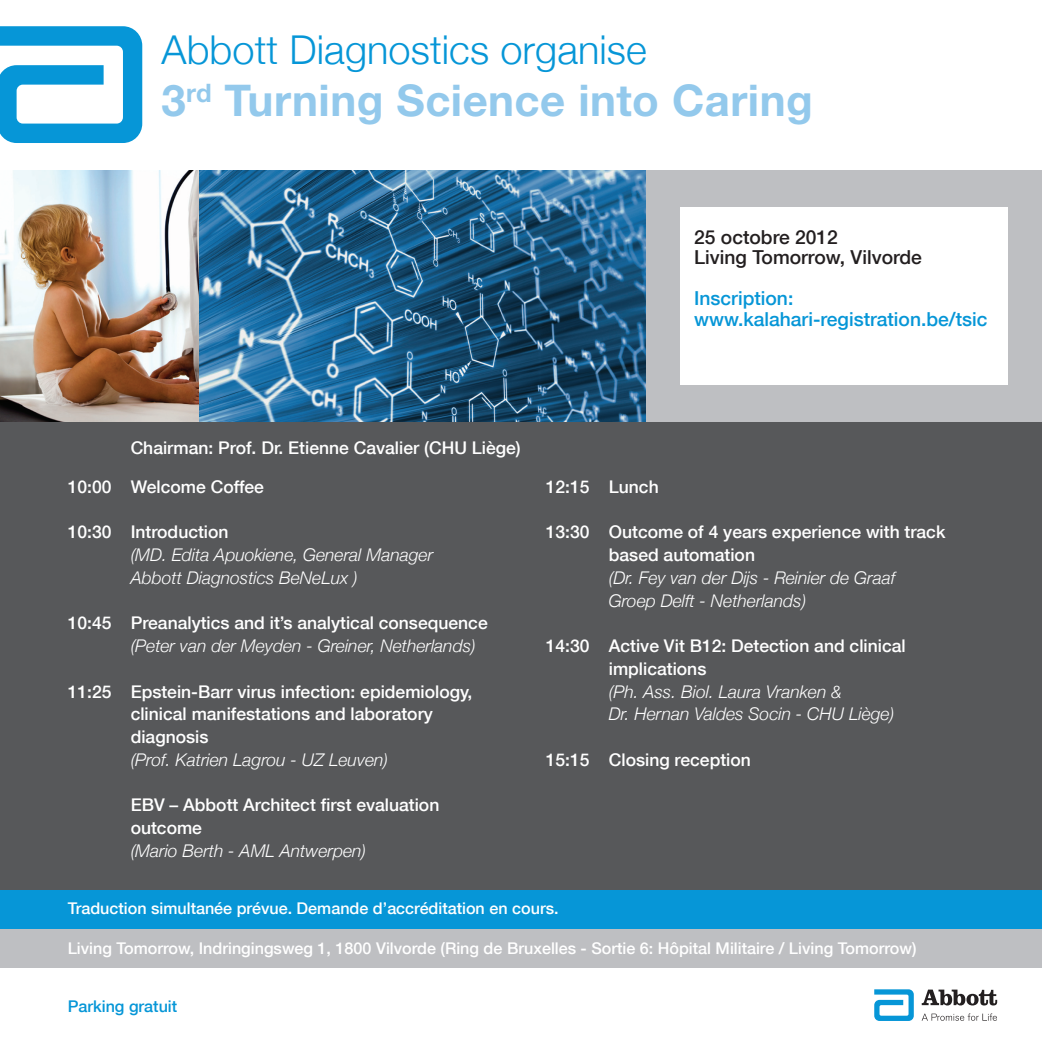
<style>
.page{position:relative;width:1042px;height:1042px;background:#fff}
.page>*{position:absolute;margin:0;border:0;box-sizing:border-box;transform-origin:0 0}
.t1{font:700 43.75px "Helvetica Neue";letter-spacing:.01em;color:#93c9ec}
.t2{font:300 39.73px "Helvetica Neue";color:#0696d7}
.t3{font:500 19.25px/20.5px "Helvetica Neue";color:#0696d7}
.t4{font:500 19.25px/20.5px "Helvetica Neue";color:#231f20}
.t5{font:500 17.5px/22.8px "Helvetica Neue";color:#fff}
.t6{font:italic 300 17.5px/22.8px "Helvetica Neue";color:#fff}
.t7{font:500 16.1px "Helvetica Neue";color:#fff}
.t8{font:500 16.1px "Helvetica Neue";color:#0696d7}
</style>
<div class="page">
<svg style="left:0;top:26px;width:142px;height:117px"></svg>
<div style="left:0;top:170px;width:1042px;height:252px;background:#bebfc2"></div>
<img style="left:0;top:170px;width:645px;height:252px">
<div style="left:680px;top:208px;width:327px;height:177px;background:#fff"></div>
<svg style="left:921px;top:1013px;width:76px;height:8px"></svg>
<svg style="left:874px;top:989px;width:40px;height:32px"></svg>
<svg style="left:921px;top:989px;width:76px;height:16px"></svg>
<div style="left:0;top:422px;width:1042px;height:468px;background:#57585a"></div>
<div style="left:0;top:890px;width:1042px;height:39px;background:#0696d7"></div>
<div style="left:0;top:929px;width:1042px;height:38px;background:#bebfc2"></div>
<h2 class="t2" style="left:162px;top:25px;width:487px">Abbott Diagnostics organise</h2>
<h1 class="t1" style="left:162px;top:74px;width:653px">3<sup>rd</sup> Turning Science into Caring</h1>
<p class="t4" style="left:694px;top:226px;width:229px">25 octobre 2012<br>Living Tomorrow, Vilvorde</p>
<p class="t3" style="left:694px;top:288px;width:295px">Inscription: www.kalahari-registration.be/tsic</p>
<p class="t5" style="left:131px;top:436px;width:392px">Chairman: Prof. Dr. Etienne Cavalier (CHU Liège)</p>
<p class="t5" style="left:68px;top:475px;width:198px">10:00 Welcome Coffee</p>
<p class="t5" style="left:68px;top:520px;width:162px">10:30 Introduction</p>
<p class="t6" style="left:131px;top:543px;width:304px">(MD. Edita Apuokiene, General Manager<br>Abbott Diagnostics BeNeLux )</p>
<p class="t5" style="left:68px;top:611px;width:421px">10:45 Preanalytics and it’s analytical consequence</p>
<p class="t6" style="left:131px;top:634px;width:346px">(Peter van der Meyden - Greiner, Netherlands)</p>
<p class="t5" style="left:131px;top:680px;width:343px;text-indent:-63px">11:25 Epstein-Barr virus infection: epidemiology, clinical manifestations and laboratory diagnosis</p>
<p class="t6" style="left:131px;top:748px;width:259px">(Prof. Katrien Lagrou - UZ Leuven)</p>
<p class="t5" style="left:131px;top:793px;width:310px">EBV – Abbott Architect first evaluation outcome</p>
<p class="t6" style="left:131px;top:839px;width:237px">(Mario Berth - AML Antwerpen)</p>
<p class="t5" style="left:546px;top:475px;width:114px">12:15 Lunch</p>
<p class="t5" style="left:609px;top:520px;width:338px;text-indent:-63px">13:30 Outcome of 4 years experience with track based automation</p>
<p class="t6" style="left:609px;top:566px;width:288px">(Dr. Fey van der Dijs - Reinier de Graaf<br>Groep Delft - Netherlands)</p>
<p class="t5" style="left:609px;top:634px;width:298px;text-indent:-63px">14:30 Active Vit B12: Detection and clinical implications</p>
<p class="t6" style="left:609px;top:680px;width:287px">(Ph. Ass. Biol. Laura Vranken &amp;<br>Dr. Hernan Valdes Socin - CHU Liège)</p>
<p class="t5" style="left:546px;top:748px;width:207px">15:15 Closing reception</p>
<p class="t7" style="left:68px;top:898px;width:492px">Traduction simultanée prévue. Demande d’accréditation en cours.</p>
<p class="t7" style="left:68px;top:938px;width:850px">Living Tomorrow, Indringingsweg 1, 1800 Vilvorde (Ring de Bruxelles - Sortie 6: Hôpital Militaire / Living Tomorrow)</p>
<p class="t8" style="left:68px;top:996px;width:111px">Parking gratuit</p>
</div>
